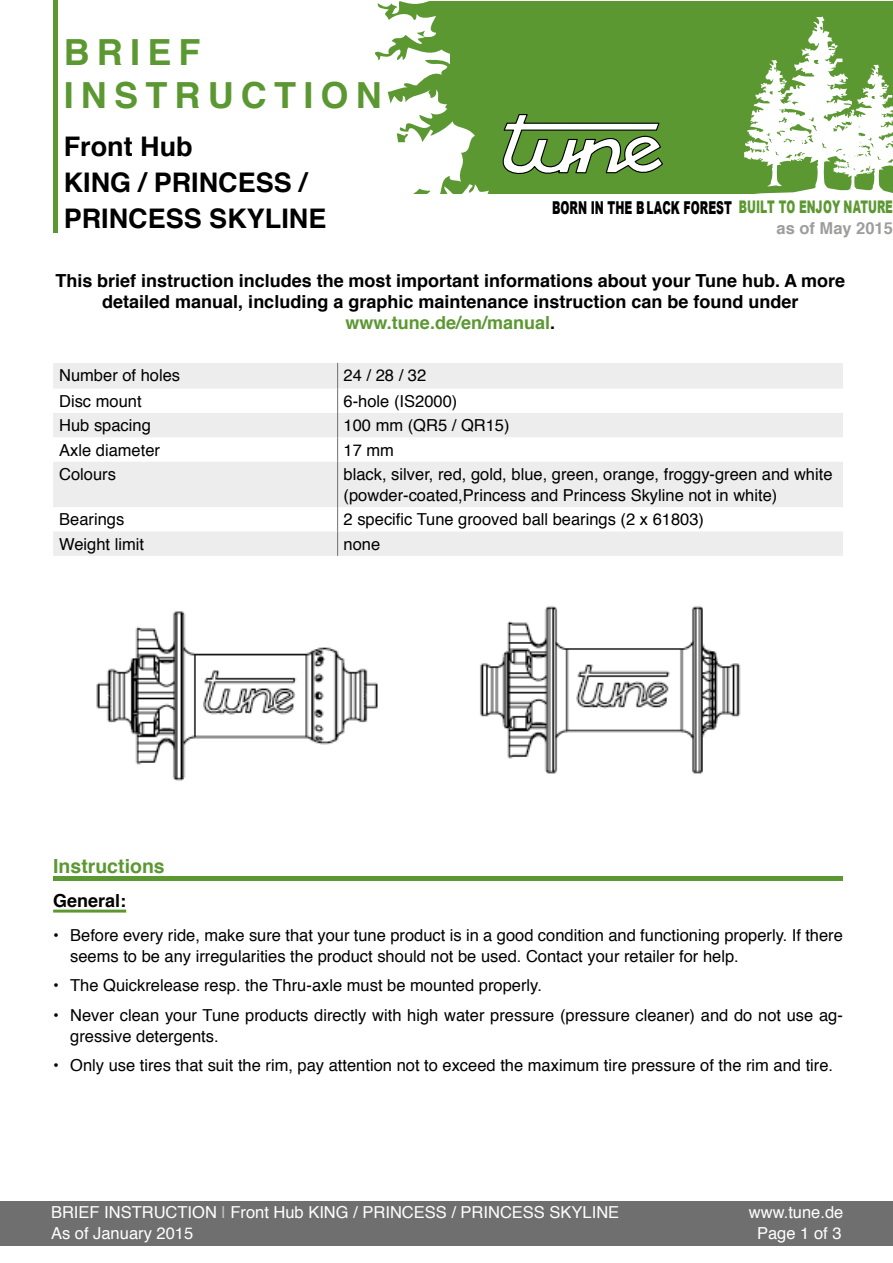
<style>
.page{position:relative;width:893px;height:1263px;background:#fff}
.page>*{position:absolute;margin:0;border:0;box-sizing:border-box;transform-origin:0 0}
.t1{font:700 36px/43.2px "Helvetica";letter-spacing:.2em;color:#5c9832}
.t2{font:700 27px/36px "Helvetica";color:#000}
.t3{font:700 19.5px "Helvetica";color:#5c9832}
.t4{font:700 18px/21px "Helvetica";color:#000;text-align:center}
.t5{font:900 17.7px "Arial";color:#000;scale:.61 1}
.t6{font:16.5px/21px "Helvetica";color:#000}
.t7{font:16.5px "Helvetica";color:#fff}
.t8{font:700 16.5px "Helvetica";color:#9d9d9c}
.s1{font-size:17.4px;color:#5c9832}
.s2{color:#5c9832}
.s3{color:#c6c6c6}
</style>
<div class="page">
<div style="left:0;top:1201px;width:893px;height:44px;background:#706f6f"></div>
<div style="left:0;top:1px;width:893px;height:192px;background:#5c9832"></div>
<div style="left:0;top:1px;width:233px;height:192px;background:#fff"></div>
<svg style="left:233px;top:1px;width:232px;height:193px;background:#e7f0e1"></svg>
<svg style="left:465px;top:16px;width:428px;height:178px"></svg>
<svg style="left:53px;top:363px;width:790px;height:193px;fill:#ededed"></svg>
<svg style="left:337px;top:363px;width:1px;height:99px"></svg>
<hr style="left:337px;top:462px;width:1px;height:45px;background:#706f6f">
<svg style="left:337px;top:507px;width:1px;height:49px"></svg>
<hr style="left:53px;top:909px;width:73px;height:3px;background:#5c9832">
<img style="left:96px;top:611px;width:282px;height:170px">
<img style="left:480px;top:606px;width:261px;height:168px">
<div style="left:53px;top:1px;width:5px;height:232px;background:#5c9832"></div>
<div style="left:53px;top:876px;width:790px;height:5px;background:#5c9832"></div>
<h1 class="t1" style="left:64px;top:31px;width:319px">BRIEF<br>INSTRUCTION</h1>
<h2 class="t2" style="left:64px;top:129px;width:264px">Front Hub<br>KING / PRINCESS /<br>PRINCESS SKYLINE</h2>
<p class="t5" style="left:552px;top:194px;width:561px">BORN IN THE B LACK FOREST <span class="s1">BUILT TO ENJOY NATURE</span></p>
<p class="t8" style="left:776px;top:215px;width:118px">as of May 2015</p>
<p class="t4" style="left:55px;top:270px;width:791px">This brief instruction includes the most important informations about your Tune hub. A more detailed manual, including a graphic maintenance instruction can be found under <span class="s2">www.tune.de/en/manual</span>.</p>
<p class="t6" style="left:59px;top:365px;width:123px">Number of holes</p>
<p class="t6" style="left:344px;top:365px;width:84px">24 / 28 / 32</p>
<p class="t6" style="left:59px;top:391px;width:84px">Disc mount</p>
<p class="t6" style="left:344px;top:391px;width:115px">6-hole (IS2000)</p>
<p class="t6" style="left:59px;top:415px;width:93px">Hub spacing</p>
<p class="t6" style="left:344px;top:415px;width:167px">100 mm (QR5 / QR15)</p>
<p class="t6" style="left:59px;top:440px;width:102px">Axle diameter</p>
<p class="t6" style="left:344px;top:440px;width:52px">17 mm</p>
<p class="t6" style="left:59px;top:464px;width:58px">Colours</p>
<p class="t6" style="left:344px;top:464px;width:490px">black, silver, red, gold, blue, green, orange, froggy-green and white (powder-coated,Princess and Princess Skyline not in white)</p>
<p class="t6" style="left:59px;top:510px;width:67px">Bearings</p>
<p class="t6" style="left:344px;top:510px;width:362px">2 specific Tune grooved ball bearings (2 x 61803)</p>
<p class="t6" style="left:59px;top:534px;width:86px">Weight limit</p>
<p class="t6" style="left:344px;top:534px;width:38px">none</p>
<p class="t3" style="left:53px;top:851px;width:113px">Instructions</p>
<p class="t4" style="left:53px;top:890px;width:75px">General:</p>
<p class="t6" style="left:70px;top:925px;width:774px;text-indent:-17px">• Before every ride, make sure that your tune product is in a good condition and functioning properly. If there seems to be any irregularities the product should not be used. Contact your retailer for help.</p>
<p class="t6" style="left:53px;top:975px;width:490px">• The Quickrelease resp. the Thru-axle must be mounted properly.</p>
<p class="t6" style="left:70px;top:1005px;width:774px;text-indent:-17px">• Never clean your Tune products directly with high water pressure (pressure cleaner) and do not use ag&shy;gressive detergents.</p>
<p class="t6" style="left:53px;top:1055px;width:782px">• Only use tires that suit the rim, pay attention not to exceed the maximum tire pressure of the rim and tire.</p>
<p class="t7" style="left:51px;top:1200px;width:570px">BRIEF INSTRUCTION <span class="s3">|</span> Front Hub KING / PRINCESS / PRINCESS SKYLINE</p>
<p class="t7" style="left:749px;top:1200px;width:96px">www.tune.de</p>
<p class="t7" style="left:51px;top:1221px;width:144px">As of January 2015</p>
<p class="t7" style="left:757px;top:1221px;width:86px">Page 1 of 3</p>
</div>
